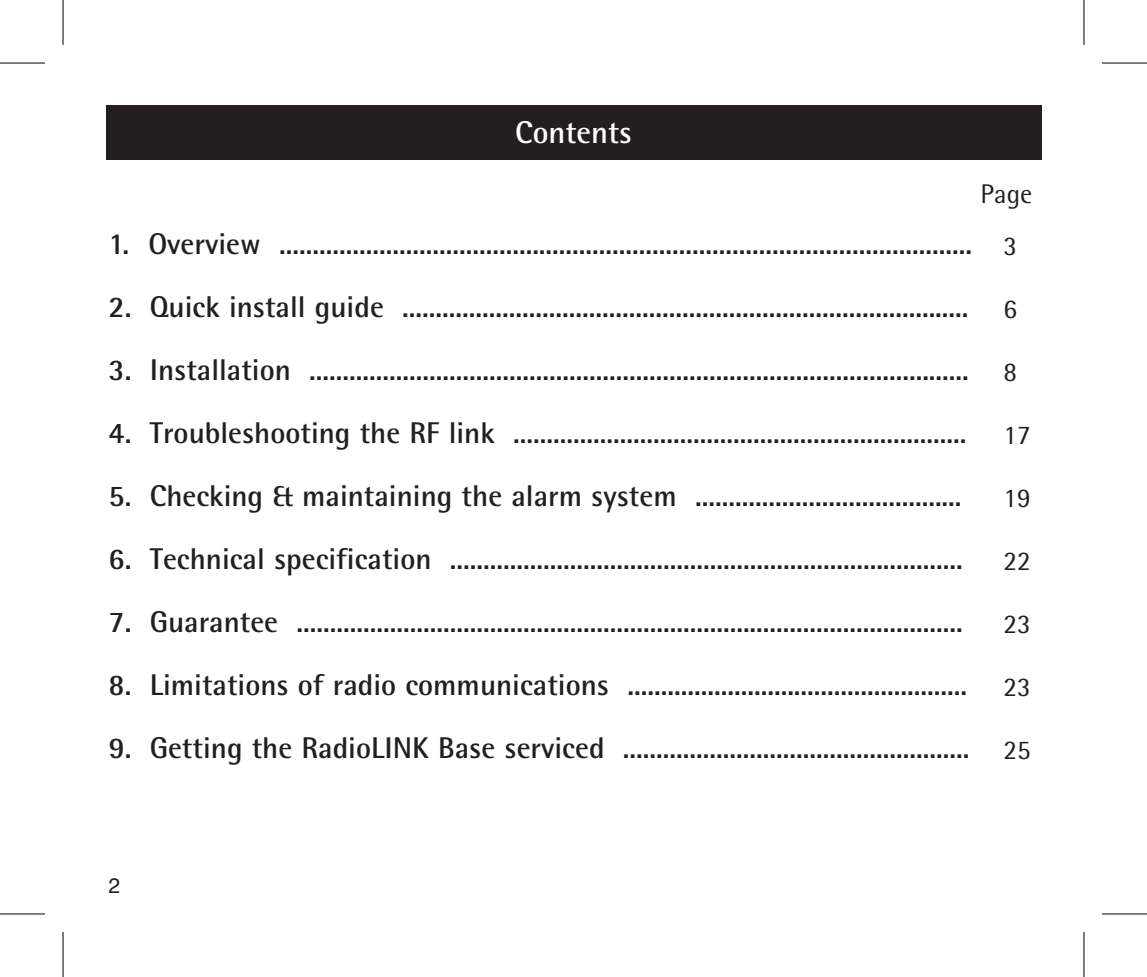
<style>
.page{position:relative;width:1147px;height:977px;background:#fff}
.page>*{position:absolute;margin:0;border:0;box-sizing:border-box;transform-origin:0 0}
.t1{font:700 31.5px "Rotis Semi Sans Std";color:#fff}
.t2{font:700 30px "Rotis Semi Sans Std";color:#231f20}
.t3{font:27px "Rotis Semi Sans Std";color:#231f20}
.t4{font:21px "Helvetica";color:#231f20}
</style>
<div class="page">
<div style="left:106px;top:106px;width:935px;height:54px;background:#231f20"></div>
<svg style="left:0;top:63px;width:45px;height:1px"></svg>
<svg style="left:1102px;top:63px;width:44px;height:1px"></svg>
<hr style="left:0;top:62px;width:45px;height:1px;background:#000">
<hr style="left:1101px;top:62px;width:45px;height:1px;background:#000">
<hr style="left:0;top:913px;width:45px;height:1px;background:#000">
<hr style="left:1101px;top:913px;width:45px;height:1px;background:#000">
<hr style="left:62px;top:0;width:2px;height:45px;background:#000">
<hr style="left:62px;top:931px;width:2px;height:45px;background:#000">
<hr style="left:1083px;top:0;width:1px;height:45px;background:#000">
<hr style="left:1083px;top:931px;width:1px;height:45px;background:#000">
<p class="t1" style="left:515px;top:119px;width:118px">Contents</p>
<p class="t2" style="left:109px;top:231px;width:865px">1. Overview ........................................................................................................</p>
<p class="t3" style="left:980px;top:182px;width:53px">Page</p>
<p class="t3" style="left:1003px;top:234px;width:15px">3</p>
<p class="t2" style="left:109px;top:294px;width:861px">2. Quick install guide .....................................................................................</p>
<p class="t2" style="left:109px;top:357px;width:862px">3. Installation ...................................................................................................</p>
<p class="t3" style="left:1003px;top:297px;width:15px">6</p>
<p class="t3" style="left:1003px;top:360px;width:15px">8</p>
<p class="t2" style="left:109px;top:420px;width:859px">4. Troubleshooting the RF link ....................................................................</p>
<p class="t2" style="left:109px;top:483px;width:854px">5. Checking &amp; maintaining the alarm system ........................................</p>
<p class="t2" style="left:109px;top:546px;width:855px">6. Technical specification .............................................................................</p>
<p class="t2" style="left:109px;top:609px;width:855px">7. Guarantee ....................................................................................................</p>
<p class="t3" style="left:1003px;top:423px;width:29px">17</p>
<p class="t3" style="left:1003px;top:486px;width:29px">19</p>
<p class="t3" style="left:1003px;top:549px;width:29px">22</p>
<p class="t3" style="left:1003px;top:612px;width:29px">23</p>
<p class="t2" style="left:109px;top:672px;width:860px">8. Limitations of radio communications ...................................................</p>
<p class="t3" style="left:1003px;top:675px;width:29px">23</p>
<p class="t2" style="left:109px;top:735px;width:862px">9. Getting the RadioLINK Base serviced ....................................................</p>
<p class="t3" style="left:1003px;top:738px;width:29px">25</p>
<p class="t4" style="left:109px;top:873px;width:13px">2</p>
</div>
